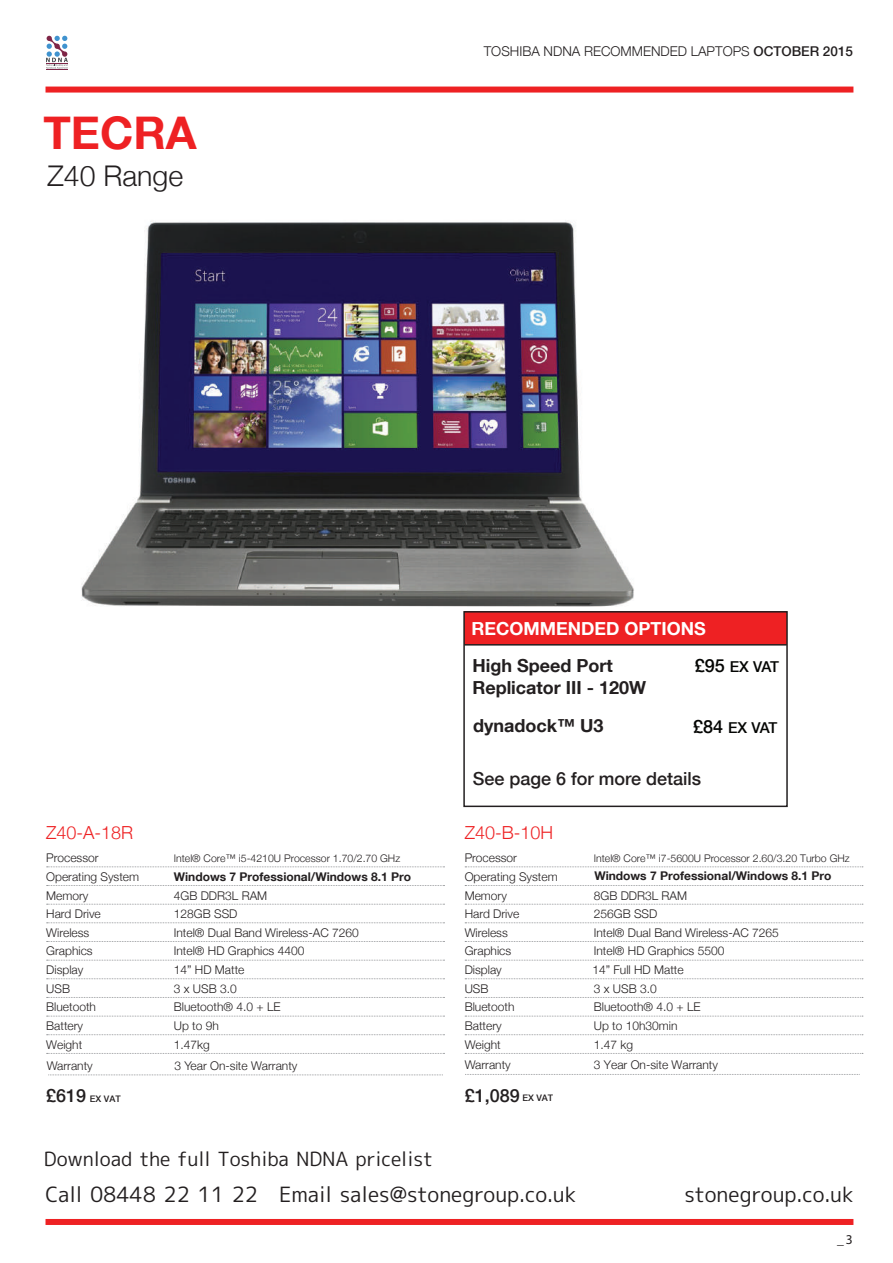
<style>
.page{position:relative;width:893px;height:1263px;background:#fff}
.page>*{position:absolute;margin:0;border:0;box-sizing:border-box;transform-origin:0 0}
.t1{font:700 45px "Helvetica Neue LT Com";color:#ee2123}
.t2{font:300 28.5px "Helvetica Neue";color:#231f20}
.t3{font:21px "mplus 1 c regular";color:#231f20}
.t4{font:19.5px "mplus 1 c regular";letter-spacing:-.005em;color:#231f20}
.t5{font:700 18px/21.6px "Helvetica Neue LT Com";color:#231f20}
.t6{font:500 18px "Helvetica Neue LT Com";color:#231f20}
.t7{font:300 18px "Helvetica Neue";color:#ee2123}
.t8{font:700 18px "Helvetica Neue LT Com";color:#fff}
.t9{font:500 15px "Helvetica Neue LT Com";letter-spacing:-.055em;color:#040503}
.t10{font:300 13.5px "Helvetica Neue";color:#231f20}
.t11{font:300 13.5px "Myriad Pro";color:#231f20}
.t12{font:300 12px "Helvetica Neue";color:#231f20}
.t13{font:700 12px "Helvetica Neue LT Com";color:#231f20}
.t14{font:300 10.5px "Helvetica Neue";color:#231f20}
.t15{font:500 9px "Helvetica Neue LT Com";color:#231f20}
.s1{font-family:"Helvetica Neue LT Com";font-weight:500}
.s2{font-size:18px}
.s3{font-weight:900}
</style>
<div class="page">
<img style="left:81px;top:221px;width:582px;height:425px">
<div style="left:46px;top:1219px;width:807px;height:6px;background:#ee2123"></div>
<svg style="left:46px;top:36px;width:22px;height:34px"></svg>
<div style="left:46px;top:87px;width:807px;height:6px;background:#ee2123"></div>
<svg style="left:465px;top:866px;width:398px;height:1px"></svg>
<svg style="left:465px;top:885px;width:398px;height:1px"></svg>
<svg style="left:465px;top:904px;width:398px;height:1px"></svg>
<svg style="left:465px;top:922px;width:398px;height:1px"></svg>
<svg style="left:465px;top:941px;width:398px;height:1px"></svg>
<svg style="left:465px;top:960px;width:398px;height:1px"></svg>
<svg style="left:465px;top:978px;width:398px;height:1px"></svg>
<svg style="left:465px;top:997px;width:398px;height:1px"></svg>
<svg style="left:465px;top:1016px;width:398px;height:1px"></svg>
<svg style="left:465px;top:1034px;width:398px;height:1px"></svg>
<svg style="left:465px;top:1053px;width:398px;height:1px"></svg>
<svg style="left:47px;top:866px;width:397px;height:1px"></svg>
<svg style="left:47px;top:885px;width:397px;height:1px"></svg>
<svg style="left:47px;top:904px;width:397px;height:1px"></svg>
<svg style="left:47px;top:922px;width:397px;height:1px"></svg>
<svg style="left:47px;top:941px;width:397px;height:1px"></svg>
<svg style="left:47px;top:960px;width:397px;height:1px"></svg>
<svg style="left:47px;top:978px;width:397px;height:1px"></svg>
<svg style="left:47px;top:997px;width:397px;height:1px"></svg>
<svg style="left:47px;top:1016px;width:397px;height:1px"></svg>
<svg style="left:47px;top:1034px;width:397px;height:1px"></svg>
<svg style="left:47px;top:1053px;width:397px;height:1px"></svg>
<div style="left:464px;top:612px;width:323px;height:33px;background:#ee2123"></div>
<div style="left:463px;top:611px;width:325px;height:196px;border:2px solid #231f20"></div>
<hr style="left:464px;top:644px;width:323px;height:1px;background:#231f20">
<svg style="left:49px;top:1074px;width:394px;height:1px"></svg>
<svg style="left:465px;top:1074px;width:395px;height:1px"></svg>
<h1 class="t1" style="left:43px;top:105px;width:155px">TECRA</h1>
<h2 class="t2" style="left:47px;top:159px;width:137px">Z40 Range</h2>
<p class="t10" style="left:484px;top:43px;width:371px">TOSHIBA NDNA RECOMMENDED LAPTOPS <span class="s1">OCTOBER 2015</span></p>
<h3 class="t8" style="left:472px;top:617px;width:236px">RECOMMENDED OPTIONS</h3>
<h3 class="t5" style="left:472px;top:654px;width:175px">High Speed Port<br>Replicator III - 120W</h3>
<p class="t9" style="left:695px;top:657px;width:86px"><span class="s2">£95</span> EX VAT</p>
<h3 class="t5" style="left:473px;top:714px;width:132px">dynadock™ U3</h3>
<p class="t9" style="left:693px;top:718px;width:86px"><span class="s2">£84</span> EX VAT</p>
<h3 class="t6" style="left:473px;top:768px;width:230px">See page 6 for more details</h3>
<h3 class="t7" style="left:46px;top:822px;width:89px">Z40-A-18R</h3>
<p class="t12" style="left:46px;top:851px;width:54px">Processor</p>
<p class="t14" style="left:174px;top:852px;width:228px">Intel® Core™ i5-4210U Processor 1.70/2.70 GHz</p>
<p class="t12" style="left:46px;top:869px;width:94px">Operating System</p>
<p class="t13" style="left:174px;top:869px;width:239px">Windows 7 Professional/Windows 8.1 Pro</p>
<p class="t12" style="left:46px;top:888px;width:44px">Memory</p>
<p class="t12" style="left:174px;top:888px;width:95px">4GB DDR3L RAM</p>
<p class="t12" style="left:46px;top:906px;width:56px">Hard Drive</p>
<p class="t12" style="left:174px;top:906px;width:65px">128GB SSD</p>
<p class="t12" style="left:46px;top:925px;width:45px">Wireless</p>
<p class="t12" style="left:174px;top:925px;width:186px">Intel® Dual Band Wireless-AC 7260</p>
<p class="t12" style="left:46px;top:944px;width:48px">Graphics</p>
<p class="t12" style="left:174px;top:944px;width:132px">Intel® HD Graphics 4400</p>
<p class="t12" style="left:46px;top:962px;width:39px">Display</p>
<p class="t12" style="left:174px;top:962px;width:72px">14” HD Matte</p>
<p class="t12" style="left:46px;top:981px;width:25px">USB</p>
<p class="t12" style="left:174px;top:981px;width:64px">3 x USB 3.0</p>
<p class="t12" style="left:46px;top:1000px;width:51px">Bluetooth</p>
<p class="t12" style="left:174px;top:1000px;width:108px">Bluetooth® 4.0 + LE</p>
<p class="t12" style="left:46px;top:1018px;width:38px">Battery</p>
<p class="t12" style="left:174px;top:1018px;width:47px">Up to 9h</p>
<p class="t12" style="left:46px;top:1037px;width:37px">Weight</p>
<p class="t12" style="left:174px;top:1037px;width:38px">1.47kg</p>
<p class="t15" style="left:46px;top:1093px;width:76px"><span class="s2">£619</span> EX VAT</p>
<p class="t15" style="left:522px;top:1092px;width:32px">EX VAT</p>
<h3 class="t7" style="left:465px;top:822px;width:90px">Z40-B-10H</h3>
<p class="t12" style="left:465px;top:851px;width:54px">Processor</p>
<p class="t14" style="left:594px;top:852px;width:257px">Intel® Core™ i7-5600U Processor 2.60/3.20 Turbo GHz</p>
<p class="t12" style="left:465px;top:869px;width:94px">Operating System</p>
<p class="t13" style="left:594px;top:868px;width:239px">Windows 7 Professional/Windows 8.1 Pro</p>
<p class="t12" style="left:465px;top:888px;width:44px">Memory</p>
<p class="t12" style="left:594px;top:888px;width:95px">8GB DDR3L RAM</p>
<p class="t12" style="left:465px;top:906px;width:56px">Hard Drive</p>
<p class="t12" style="left:594px;top:906px;width:65px">256GB SSD</p>
<p class="t12" style="left:465px;top:925px;width:45px">Wireless</p>
<p class="t12" style="left:594px;top:925px;width:186px">Intel® Dual Band Wireless-AC 7265</p>
<p class="t12" style="left:465px;top:944px;width:48px">Graphics</p>
<p class="t12" style="left:594px;top:944px;width:132px">Intel® HD Graphics 5500</p>
<p class="t12" style="left:465px;top:962px;width:39px">Display</p>
<p class="t12" style="left:592px;top:962px;width:93px">14” Full HD Matte</p>
<p class="t12" style="left:465px;top:981px;width:25px">USB</p>
<p class="t12" style="left:594px;top:981px;width:64px">3 x USB 3.0</p>
<p class="t12" style="left:465px;top:1000px;width:51px">Bluetooth</p>
<p class="t12" style="left:594px;top:1000px;width:108px">Bluetooth® 4.0 + LE</p>
<p class="t12" style="left:465px;top:1018px;width:38px">Battery</p>
<p class="t12" style="left:594px;top:1018px;width:85px">Up to 10h30min</p>
<p class="t12" style="left:465px;top:1037px;width:37px">Weight</p>
<p class="t12" style="left:594px;top:1037px;width:41px">1.47 kg</p>
<h3 class="t6" style="left:465px;top:1084px;width:57px">£1,089</h3>
<p class="t12" style="left:47px;top:1059px;width:48px">Warranty</p>
<p class="t12" style="left:174px;top:1059px;width:125px">3 Year On-site Warranty</p>
<p class="t12" style="left:465px;top:1058px;width:48px">Warranty</p>
<p class="t12" style="left:594px;top:1058px;width:126px">3 Year On-site Warranty</p>
<h3 class="t4" style="left:44px;top:1150px;width:390px">Download the full Toshiba NDNA pricelist</h3>
<h3 class="t3" style="left:46px;top:1184px;width:532px">Call 08448 22 11 22 Email sales@stonegroup.co.uk</h3>
<h3 class="t3" style="left:684px;top:1184px;width:171px">stonegroup.co.uk</h3>
<p class="t11" style="left:837px;top:1231px;width:17px">_ <span class="s3">3</span></p>
</div>
